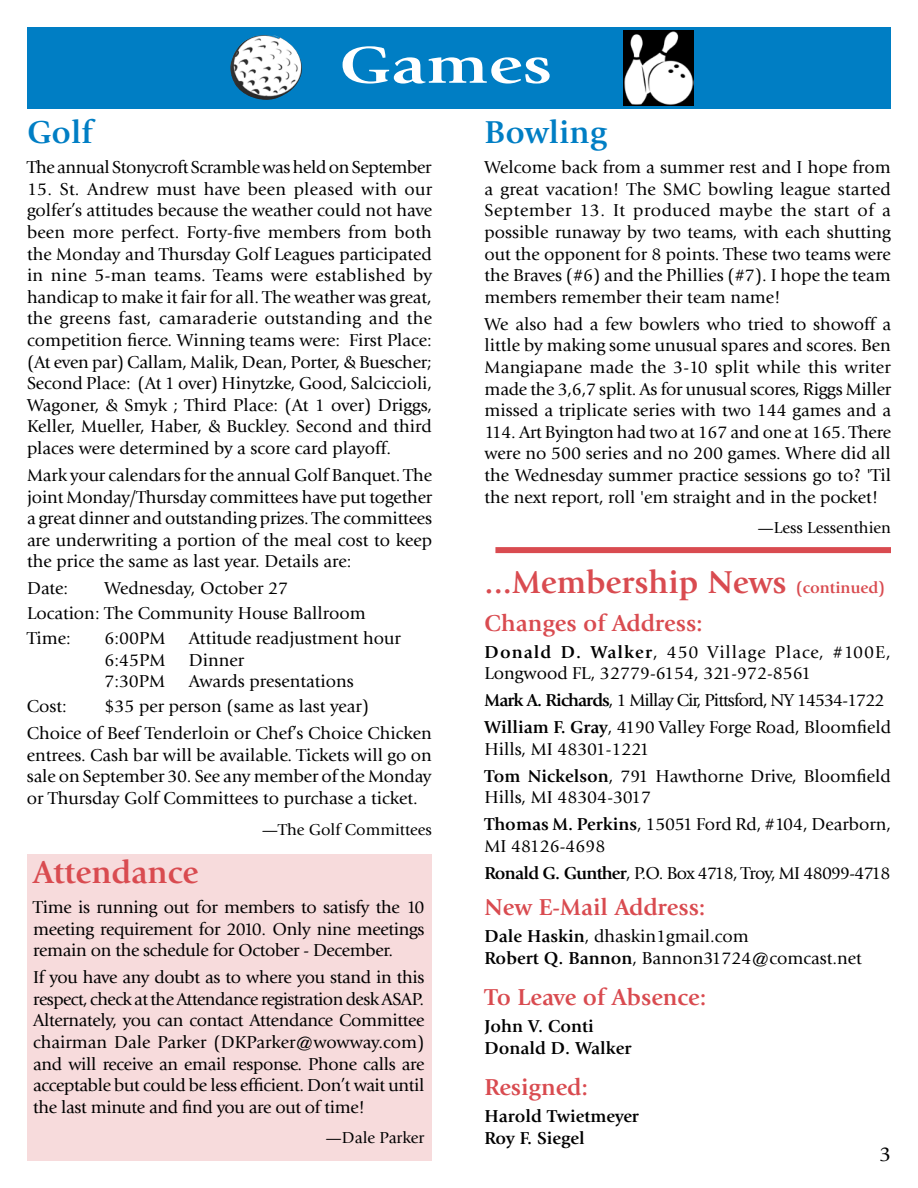
<style>
.page{position:relative;width:918px;height:1188px;background:#fff}
.page>*{position:absolute;margin:0;border:0;box-sizing:border-box;transform-origin:0 0}
.t1{font:700 54px "Giovanni";color:#fff;scale:1.3 1}
.t2{font:700 33px "Giovanni";color:#d94b50}
.t3{font:700 33px "Giovanni";color:#007ec4}
.t4{font:700 24px "Giovanni";color:#d94b50}
.t5{font:21px "Giovanni";color:#000}
.t6{font:18px/21.6px "Giovanni";color:#000;text-align:justify}
.t7{font:18px/27px "Giovanni";letter-spacing:-.05em;color:#000}
.t8{font:18px/27px "Giovanni";letter-spacing:-.04em;color:#000}
.t9{font:700 18px/21.6px "Giovanni";color:#000}
.t10{font:18px "Giovanni";letter-spacing:-.02em;color:#000}
.t11{font:16.5px "Giovanni";color:#000}
.s1{font-size:16.5px}
.s2{font-weight:700}
</style>
<div class="page">
<div style="left:27px;top:855px;width:405px;height:306px;background:#f7dbdc"></div>
<div style="left:27px;top:27px;width:864px;height:81px;background:#007ec4"></div>
<img style="left:230px;top:35px;width:72px;height:65px">
<img style="left:624px;top:30px;width:69px;height:76px">
<div style="left:495px;top:547px;width:396px;height:6px;background:#d94b50"></div>
<h1 class="t1" style="left:339px;top:34px;width:165px">Games</h1>
<h2 class="t3" style="left:27px;top:113px;width:67px">Golf</h2>
<p class="t10" style="left:27px;top:157px;width:406px">The annual Stonycroft Scramble was held on September</p>
<p class="t6" style="left:27px;top:178px;width:407px">15. St. Andrew must have been pleased with our golfer’s attitudes because the weather could not have been more perfect. Forty-five members from both the Monday and Thursday Golf Leagues participated in nine 5-man teams. Teams were established by handicap to make it fair for all. The weather was great, the greens fast, camaraderie outstanding and the competition fierce. Winning teams were: First Place: (At even par) Callam, Malik, Dean, Porter, &amp; Buescher; Second Place: (At 1 over) Hinytzke, Good, Salciccioli, Wagoner, &amp; Smyk ; Third Place: (At 1 over) Driggs, Keller, Mueller, Haber, &amp; Buckley. Second and third places were determined by a score card playoff.</p>
<p class="t6" style="left:27px;top:465px;width:407px">Mark your calendars for the annual Golf Banquet. The joint Monday/Thursday committees have put together a great dinner and outstanding prizes. The committees are underwriting a portion of the meal cost to keep the price the same as last year. Details are:</p>
<p class="t6" style="left:27px;top:578px;width:43px">Date:</p>
<p class="t6" style="left:27px;top:576px;width:340px;line-height:24.9px;text-align:left;text-indent:78px">Wednesday, October 27<br>Location: The Community House Ballroom<br>Time:</p>
<p class="t6" style="left:105px;top:628px;width:63px">6:00PM</p>
<p class="t6" style="left:189px;top:628px;width:213px">Attitude readjustment hour</p>
<p class="t6" style="left:105px;top:649px;width:63px">6:45PM</p>
<p class="t6" style="left:189px;top:649px;width:57px">Dinner</p>
<p class="t6" style="left:105px;top:671px;width:62px">7:30PM</p>
<p class="t6" style="left:189px;top:671px;width:167px">Awards presentations</p>
<p class="t6" style="left:27px;top:693px;width:407px;line-height:27px;text-indent:78px">$35 per person (same as last year)<br>Choice of Beef Tenderloin or Chef’s Choice Chicken</p>
<p class="t6" style="left:27px;top:744px;width:407px">entrees. Cash bar will be available. Tickets will go on sale on September 30. See any member of the Monday or Thursday Golf Committees to purchase a ticket.</p>
<p class="t11" style="left:262px;top:820px;width:172px">—The Golf Committees</p>
<p class="t6" style="left:27px;top:696px;width:41px">Cost:</p>
<h2 class="t2" style="left:33px;top:853px;width:166px">Attendance</h2>
<p class="t6" style="left:33px;top:897px;width:393px">Time is running out for members to satisfy the 10 meeting requirement for 2010. Only nine meetings remain on the schedule for October - December.</p>
<p class="t6" style="left:33px;top:967px;width:393px">If you have any doubt as to where you stand in this respect, check at the Attendance registration desk ASAP.<br>Alternately, you can contact Attendance Committee chairman Dale Parker (DKParker@wowway.com) and will receive an email response. Phone calls are acceptable but could be less efficient. Don’t wait until the last minute and find you are out of time!</p>
<p class="t11" style="left:325px;top:1129px;width:101px">—Dale Parker</p>
<h2 class="t3" style="left:485px;top:113px;width:124px">Bowling</h2>
<p class="t6" style="left:485px;top:157px;width:408px">Welcome back from a summer rest and I hope from a great vacation! The SMC bowling league started September 13. It produced maybe the start of a possible runaway by two teams, with each shutting out the opponent for 8 points. These two teams were the Braves (#6) and the Phillies (#7). I hope the team members remember their team name!</p>
<p class="t6" style="left:485px;top:313px;width:408px">We also had a few bowlers who tried to showoff a little by making some unusual spares and scores. Ben Mangiapane made the 3-10 split while this writer made the 3,6,7 split. As for unusual scores, Riggs Miller missed a triplicate series with two 144 games and a 114. Art Byington had two at 167 and one at 165. There were no 500 series and no 200 games. Where did all the Wednesday summer practice sessions go to? 'Til the next report, roll 'em straight and in the pocket!</p>
<p class="t11" style="left:757px;top:519px;width:135px">—Less Lessenthien</p>
<h2 class="t2" style="left:485px;top:563px;width:402px">...Membership News <span class="s1">(continued)</span></h2>
<h3 class="t4" style="left:485px;top:609px;width:220px">Changes of Address:</h3>
<p class="t6" style="left:485px;top:641px;width:408px"><span class="s2">Donald D. Walker</span>, 450 Village Place, #100E,<br>Longwood FL, 32779-6154, 321-972-8561</p>
<p class="t7" style="left:485px;top:687px;width:408px"><span class="s2">Mark A. Richards</span>, 1 Millay Cir, Pittsford, NY 14534-1722<br><span class="s2">William F. Gray</span>, 4190 Valley Forge Road, Bloomfield</p>
<p class="t6" style="left:485px;top:736px;width:408px;line-height:27px">Hills, MI 48301-1221<br><span class="s2">Tom Nickelson</span>, 791 Hawthorne Drive, Bloomfield</p>
<p class="t6" style="left:485px;top:784px;width:408px;line-height:27px">Hills, MI 48304-3017<br><span class="s2">Thomas M. Perkins</span>, 15051 Ford Rd, #104, Dearborn,</p>
<p class="t8" style="left:485px;top:833px;width:407px">MI 48126-4698<br><span class="s2">Ronald G. Gunther</span>, P.O. Box 4718, Troy, MI 48099-4718</p>
<h3 class="t4" style="left:485px;top:893px;width:222px">New E-Mail Address:</h3>
<p class="t6" style="left:485px;top:926px;width:379px"><span class="s2">Dale Haskin</span>, dhaskin1gmail.com<br><span class="s2">Robert Q. Bannon</span>, Bannon31724@comcast.net</p>
<h3 class="t4" style="left:485px;top:983px;width:223px">To Leave of Absence:</h3>
<p class="t9" style="left:485px;top:1015px;width:148px">John V. Conti<br>Donald D. Walker</p>
<h3 class="t4" style="left:485px;top:1073px;width:105px">Resigned:</h3>
<p class="t9" style="left:485px;top:1105px;width:156px">Harold Twietmeyer<br>Roy F. Siegel</p>
<p class="t5" style="left:879px;top:1142px;width:13px">3</p>
</div>
